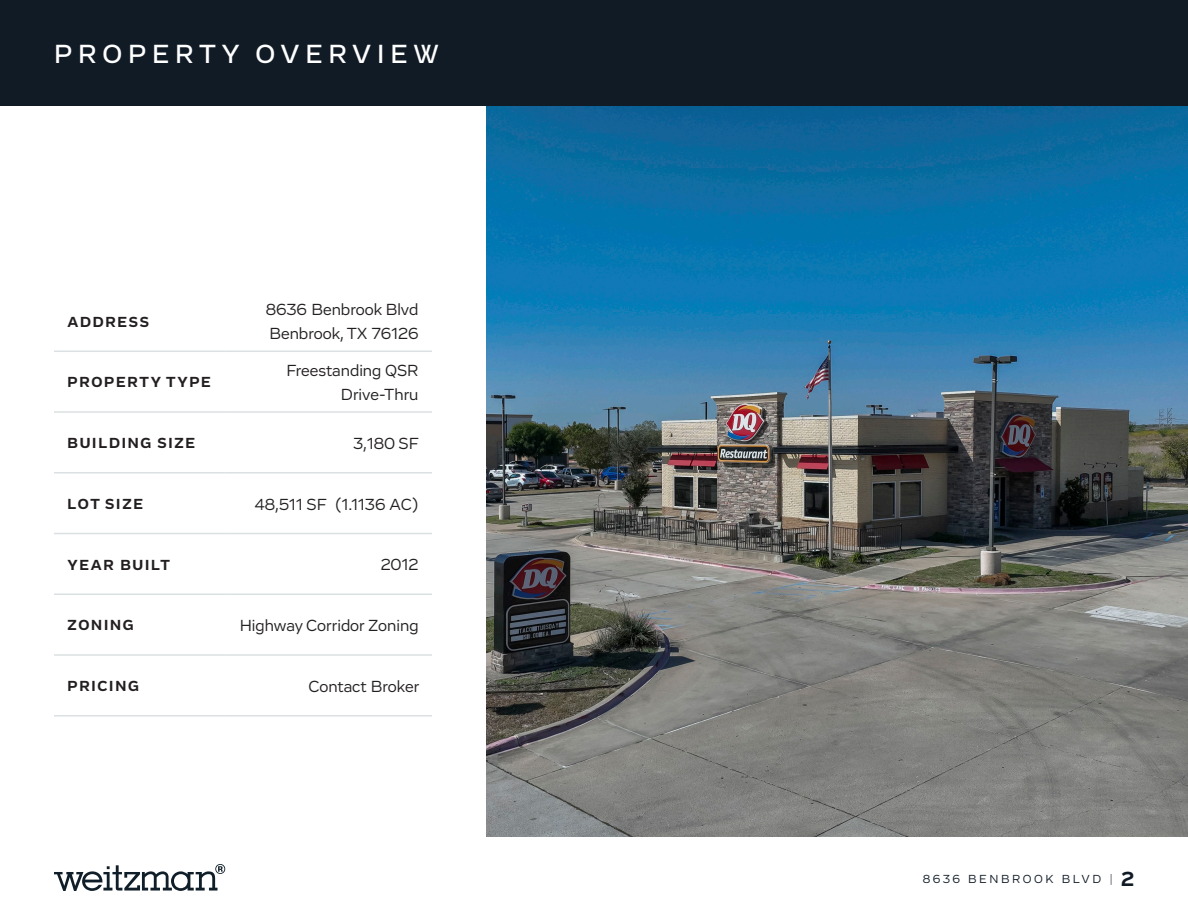
<style>
.page{position:relative;width:1188px;height:918px;background:#fff}
.page>*{position:absolute;margin:0;border:0;box-sizing:border-box;transform-origin:0 0}
.HEADLINE{font:500 27px "Vito";letter-spacing:.215em;color:#fff}
.t1{font:16.5px/24px "Vito";color:#231f20;text-align:right}
.t2{font:700 15px "Vito";letter-spacing:.115em;color:#231f20}
.t3{font:12px "Vito";letter-spacing:.215em;color:#101b26}
.s1{font-weight:300}
.s2{font-weight:700;font-size:21px}
</style>
<div class="page">
<img style="left:486px;top:106px;width:702px;height:731px">
<div style="left:0;top:0;width:1188px;height:106px;background:#101b26"></div>
<hr style="left:54px;top:472px;width:171px;height:2px;background:#dbe0e2">
<hr style="left:225px;top:472px;width:207px;height:2px;background:#dbe0e2">
<hr style="left:54px;top:533px;width:171px;height:1px;background:#dbe0e2">
<hr style="left:225px;top:533px;width:207px;height:1px;background:#dbe0e2">
<hr style="left:54px;top:594px;width:171px;height:1px;background:#dbe0e2">
<hr style="left:225px;top:594px;width:207px;height:1px;background:#dbe0e2">
<hr style="left:54px;top:654px;width:171px;height:2px;background:#dbe0e2">
<hr style="left:225px;top:654px;width:207px;height:2px;background:#dbe0e2">
<hr style="left:54px;top:715px;width:171px;height:2px;background:#dbe0e2">
<hr style="left:225px;top:715px;width:207px;height:2px;background:#dbe0e2">
<hr style="left:54px;top:411px;width:171px;height:2px;background:#dbe0e2">
<hr style="left:225px;top:411px;width:207px;height:2px;background:#dbe0e2">
<hr style="left:54px;top:351px;width:171px;height:1px;background:#dbe0e2">
<hr style="left:225px;top:351px;width:207px;height:1px;background:#dbe0e2">
<svg style="left:54px;top:864px;width:171px;height:27px"></svg>
<p class="HEADLINE" style="left:54px;top:37px;width:386px">PROPERTY OVERVIEW</p>
<p class="t2" style="left:68px;top:312px;width:83px">ADDRESS</p>
<p class="t2" style="left:68px;top:373px;width:145px">PROPERTY TYPE</p>
<p class="t1" style="left:266px;top:298px;width:154px">8636 Benbrook Blvd</p>
<p class="t1" style="left:269px;top:322px;width:151px">Benbrook, TX 76126</p>
<p class="t1" style="left:286px;top:359px;width:134px">Freestanding QSR<br>Drive-Thru</p>
<p class="t2" style="left:68px;top:434px;width:129px">BUILDING SIZE</p>
<p class="t1" style="left:353px;top:431px;width:67px">3,180 SF</p>
<p class="t2" style="left:68px;top:494px;width:77px">LOT SIZE</p>
<p class="t1" style="left:255px;top:492px;width:165px">48,511 SF (1.1136 AC)</p>
<p class="t2" style="left:68px;top:555px;width:104px">YEAR BUILT</p>
<p class="t1" style="left:381px;top:553px;width:39px">2012</p>
<p class="t2" style="left:68px;top:616px;width:68px">ZONING</p>
<p class="t1" style="left:240px;top:614px;width:180px">Highway Corridor Zoning</p>
<p class="t2" style="left:68px;top:677px;width:73px">PRICING</p>
<p class="t1" style="left:309px;top:674px;width:112px">Contact Broker</p>
<p class="t3" style="left:923px;top:871px;width:213px">8636 BENBROOK BLVD <span class="s1">|</span> <span class="s2">2</span></p>
</div>
